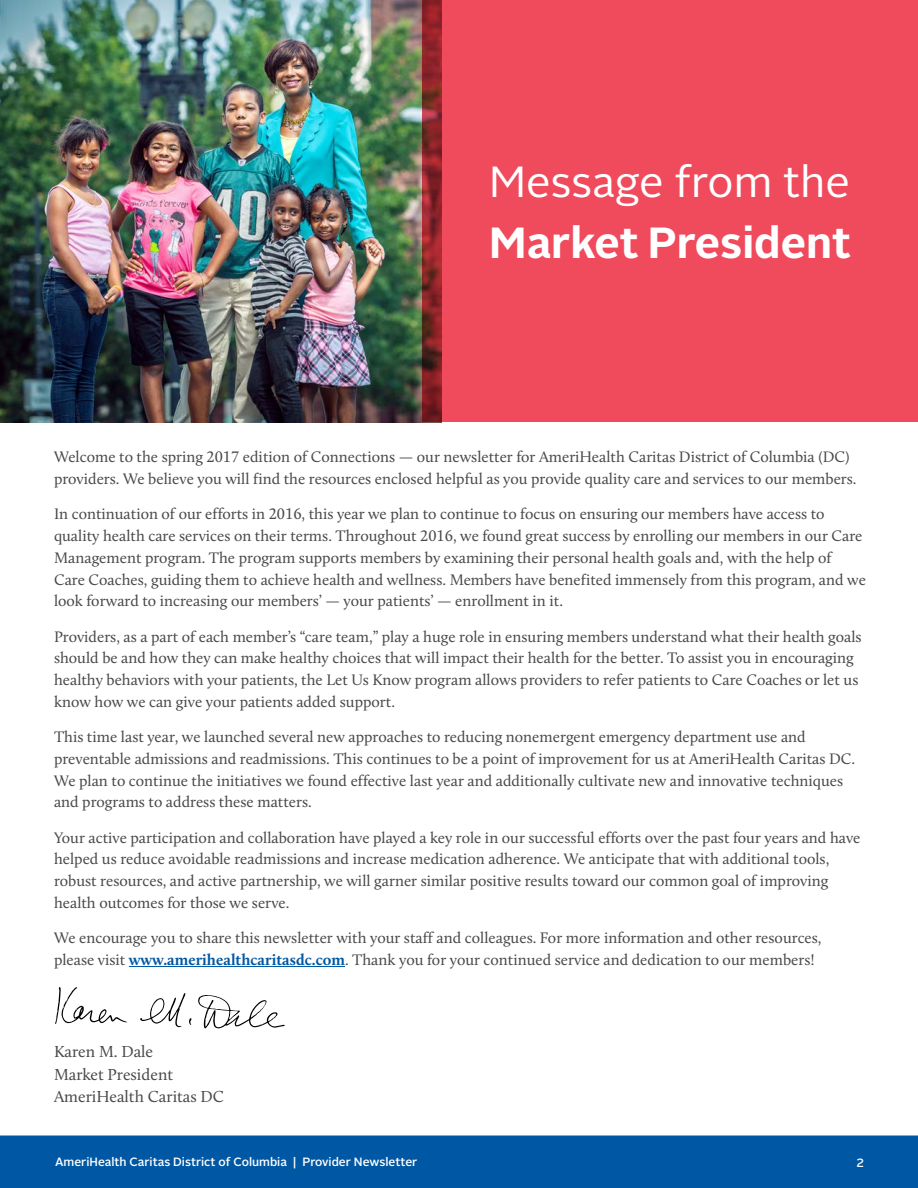
<style>
.page{position:relative;width:918px;height:1188px;background:#fff}
.page>*{position:absolute;margin:0;border:0;box-sizing:border-box;transform-origin:0 0}
.t1{font:700 43.5px "Alright Sans";color:#fff}
.t2{font:43.5px "Alright Sans";color:#fff}
.t3{font:16.5px/22.5px "Calluna";color:#48484a}
.t4{font:15.75px/21.8px "Calluna";color:#48484a}
.t5{font:500 12px "Alright Sans";color:#fff}
.s1{font-weight:700;color:#0058a4}
</style>
<div class="page">
<hr style="left:129px;top:966px;width:216px;height:1px;background:#0058a4">
<img style="left:0;top:0;width:422px;height:422px">
<svg style="left:140px;top:993px;width:52px;height:34px"></svg>
<svg style="left:55px;top:987px;width:72px;height:37px"></svg>
<svg style="left:198px;top:995px;width:87px;height:33px"></svg>
<div style="left:422px;top:0;width:496px;height:422px;background:#f04b5d"></div>
<div style="left:0;top:1136px;width:918px;height:52px;background:#0058a4"></div>
<h1 class="t2" style="left:489px;top:153px;width:362px">Message from the</h1>
<h1 class="t1" style="left:489px;top:212px;width:363px">Market President</h1>
<p class="t4" style="left:54px;top:446px;width:804px">Welcome to the spring 2017 edition of Connections — our newsletter for AmeriHealth Caritas District of Columbia (DC) providers. We believe you will find the resources enclosed helpful as you provide quality care and services to our members.</p>
<p class="t4" style="left:54px;top:503px;width:814px">In continuation of our efforts in 2016, this year we plan to continue to focus on ensuring our members have access to quality health care services on their terms. Throughout 2016, we found great success by enrolling our members in our Care Management program. The program supports members by examining their personal health goals and, with the help of Care Coaches, guiding them to achieve health and wellness. Members have benefited immensely from this program, and we look forward to increasing our members’ — your patients’ — enrollment in it.</p>
<p class="t4" style="left:54px;top:625px;width:809px">Providers, as a part of each member’s “care team,” play a huge role in ensuring members understand what their health goals should be and how they can make healthy choices that will impact their health for the better. To assist you in encouraging healthy behaviors with your patients, the Let Us Know program allows providers to refer patients to Care Coaches or let us know how we can give your patients added support.</p>
<p class="t4" style="left:54px;top:726px;width:803px">This time last year, we launched several new approaches to reducing nonemergent emergency department use and preventable admissions and readmissions. This continues to be a point of improvement for us at AmeriHealth Caritas DC.<br>We plan to continue the initiatives we found effective last year and additionally cultivate new and innovative techniques and programs to address these matters.</p>
<p class="t4" style="left:54px;top:826px;width:808px">Your active participation and collaboration have played a key role in our successful efforts over the past four years and have helped us reduce avoidable readmissions and increase medication adherence. We anticipate that with additional tools, robust resources, and active partnership, we will garner similar positive results toward our common goal of improving health outcomes for those we serve.</p>
<p class="t4" style="left:54px;top:927px;width:769px">We encourage you to share this newsletter with your staff and colleagues. For more information and other resources, please visit <span class="s1">www.amerihealthcaritasdc.com</span>. Thank you for your continued service and dedication to our members!</p>
<p class="t3" style="left:54px;top:1040px;width:172px">Karen M. Dale<br>Market President<br>AmeriHealth Caritas DC</p>
<p class="t5" style="left:55px;top:1154px;width:364px">AmeriHealth Caritas District of Columbia | Provider Newsletter</p>
<p class="t5" style="left:856px;top:1154px;width:9px">2</p>
</div>
